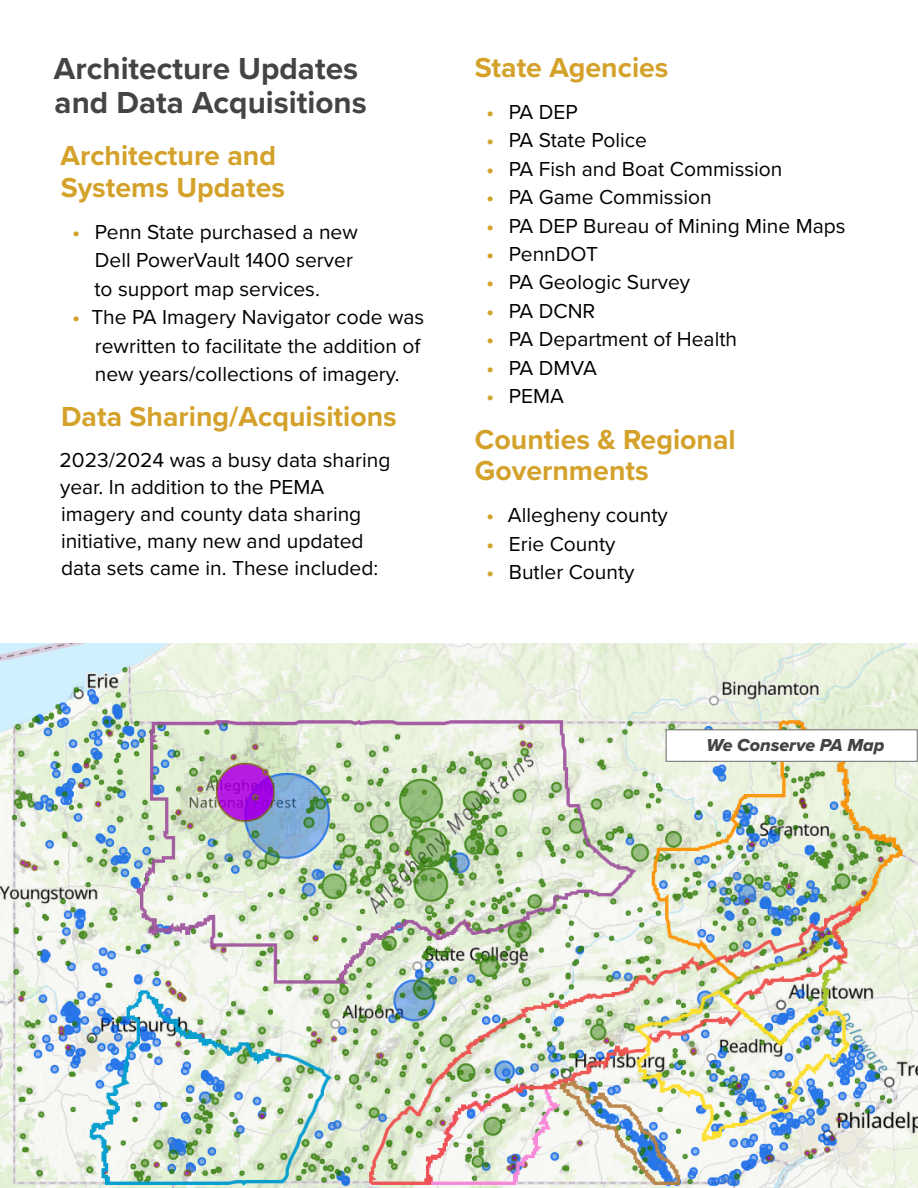
<style>
.page{position:relative;width:918px;height:1188px;background:#fff}
.page>*{position:absolute;margin:0;border:0;box-sizing:border-box;transform-origin:0 0}
.t1{font:700 31.5px/34.5px "Proxima Nova";color:#444}
.t2{font:700 28.5px/31.5px "Proxima Nova";color:#d4a12a}
.t3{font:21px/28.5px "Proxima Nova";color:#000}
.t4{font:18px "Proxima Nova Extrabld It";color:#444}
.s1{font-weight:700;color:#d4a12a}
</style>
<div class="page">
<img style="left:0;top:644px;width:918px;height:544px">
<div style="left:666px;top:730px;width:251px;height:31px;background:#fff"></div>
<h1 class="t1" style="left:54px;top:50px;width:315px">Architecture Updates and Data Acquisitions</h1>
<h2 class="t2" style="left:61px;top:139px;width:226px">Architecture and<br>Systems Updates</h2>
<p class="t3" style="left:94px;top:216px;width:265px;text-indent:-22px"><span class="s1">•</span> Penn State purchased a new<br>Dell PowerVault 1400 server to support map services.</p>
<p class="t3" style="left:95px;top:302px;width:331px;text-indent:-23px"><span class="s1">•</span> The PA Imagery Navigator code was rewritten to facilitate the addition of new years/collections of imagery.</p>
<h2 class="t2" style="left:61px;top:400px;width:337px">Data Sharing/Acquisitions</h2>
<p class="t3" style="left:60px;top:445px;width:332px;line-height:27px">2023/2024 was a busy data sharing year. In addition to the PEMA imagery and county data sharing initiative, many new and updated data sets came in. These included:</p>
<h2 class="t2" style="left:475px;top:51px;width:195px">State Agencies</h2>
<p class="t3" style="left:486px;top:96px;width:93px"><span class="s1">•</span> PA DEP</p>
<p class="t3" style="left:486px;top:125px;width:162px"><span class="s1">•</span> PA State Police</p>
<p class="t3" style="left:486px;top:153px;width:298px"><span class="s1">•</span> PA Fish and Boat Commission</p>
<p class="t3" style="left:486px;top:182px;width:227px"><span class="s1">•</span> PA Game Commission</p>
<p class="t3" style="left:486px;top:210px;width:361px"><span class="s1">•</span> PA DEP Bureau of Mining Mine Maps</p>
<p class="t3" style="left:486px;top:239px;width:113px"><span class="s1">•</span> PennDOT</p>
<p class="t3" style="left:486px;top:267px;width:205px"><span class="s1">•</span> PA Geologic Survey</p>
<p class="t3" style="left:486px;top:296px;width:110px"><span class="s1">•</span> PA DCNR</p>
<p class="t3" style="left:486px;top:324px;width:252px"><span class="s1">•</span> PA Department of Health</p>
<p class="t3" style="left:486px;top:353px;width:112px"><span class="s1">•</span> PA DMVA</p>
<p class="t3" style="left:486px;top:381px;width:79px"><span class="s1">•</span> PEMA</p>
<h2 class="t2" style="left:475px;top:423px;width:262px">Counties &amp; Regional<br>Governments</h2>
<p class="t3" style="left:486px;top:500px;width:183px"><span class="s1">•</span> Allegheny county</p>
<p class="t3" style="left:486px;top:528px;width:131px"><span class="s1">•</span> Erie County</p>
<p class="t3" style="left:486px;top:557px;width:150px"><span class="s1">•</span> Butler County</p>
<p class="t4" style="left:707px;top:731px;width:179px">We Conserve PA Map</p>
</div>
